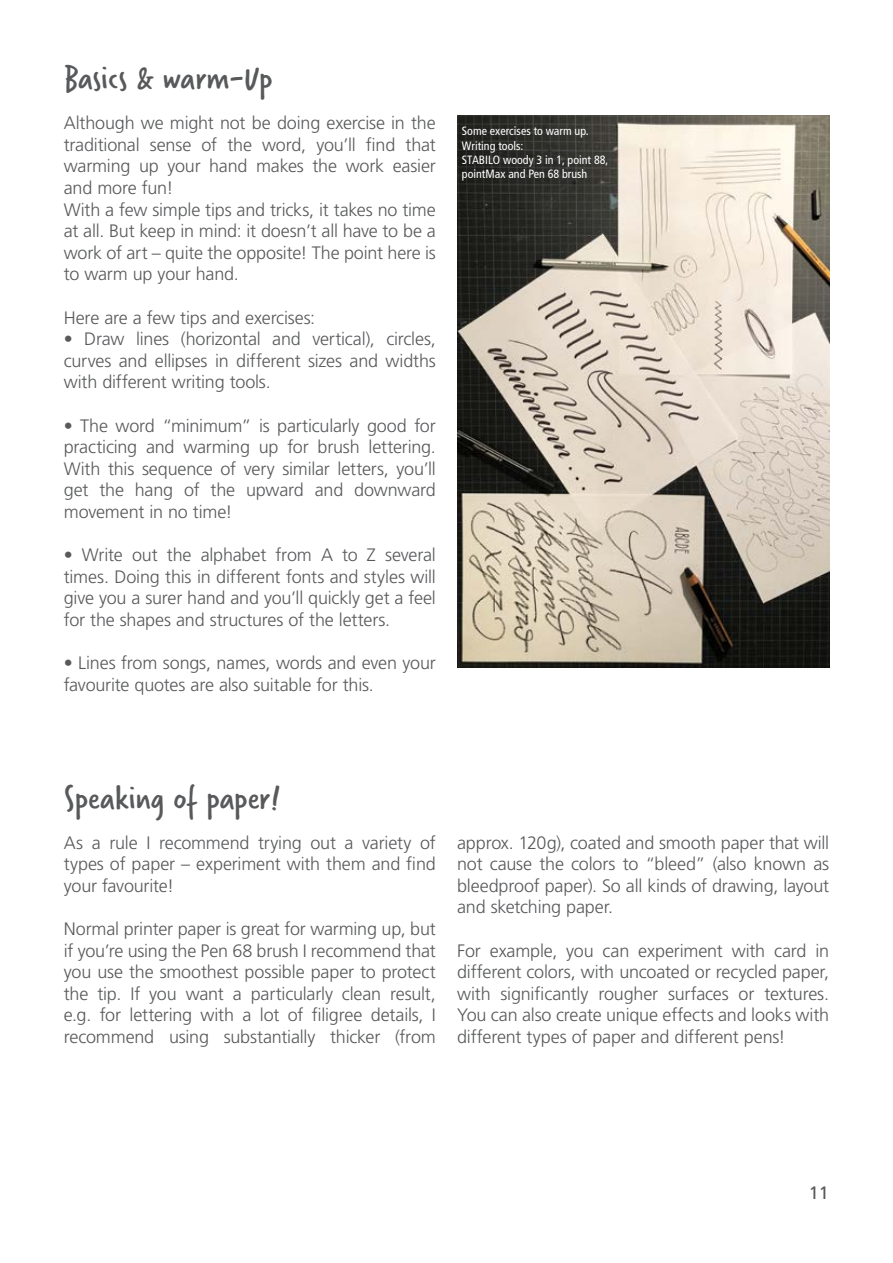
<style>
.page{position:relative;width:893px;height:1263px;background:#fff}
.page>*{position:absolute;margin:0;border:0;box-sizing:border-box;transform-origin:0 0}
.t1{font:36px "Verveine Corp";color:#58595b}
.t2{font:300 18px/21.6px "Frutiger LT Std";letter-spacing:-.01em;color:#58595b;text-align:justify}
.t3{font:18px "Frutiger LT Std";color:#58595b}
.t4{font:condensed 12px/14.4px "Frutiger LT Std";color:#fff}
</style>
<div class="page">
<img style="left:457px;top:116px;width:372px;height:551px">
<h1 class="t1" style="left:64px;top:53px;width:210px">Basics &amp; warm-Up</h1>
<p class="t2" style="left:64px;top:112px;width:374px;text-align:left">Although we might not be doing exercise in the traditional sense of the word, you’ll find that warming up your hand makes the work easier and more fun!<br>With a few simple tips and tricks, it takes no time at all. But keep in mind: it doesn’t all have to be a work of art – quite the opposite! The point here is to warm up your hand.</p>
<p class="t2" style="left:64px;top:307px;width:253px">Here are a few tips and exercises:</p>
<p class="t2" style="left:64px;top:328px;width:374px">• Draw lines (horizontal and vertical), circles, curves and ellipses in different sizes and widths with different writing tools.</p>
<p class="t2" style="left:64px;top:415px;width:374px">• The word “minimum” is particularly good for practicing and warming up for brush lettering.<br>With this sequence of very similar letters, you’ll get the hang of the upward and downward movement in no time!</p>
<p class="t2" style="left:64px;top:544px;width:374px">• Write out the alphabet from A to Z several times. Doing this in different fonts and styles will give you a surer hand and you’ll quickly get a feel for the shapes and structures of the letters.</p>
<p class="t2" style="left:64px;top:652px;width:374px">• Lines from songs, names, words and even your favourite quotes are also suitable for this.</p>
<p class="t4" style="left:462px;top:124px;width:148px">Some exercises to warm up.<br>Writing tools:<br>STABILO woody 3 in 1, point 88, pointMax and Pen 68 brush</p>
<h1 class="t1" style="left:64px;top:773px;width:218px">Speaking of paper!</h1>
<p class="t2" style="left:64px;top:832px;width:374px">As a rule I recommend trying out a variety of types of paper – experiment with them and find your favourite!</p>
<p class="t2" style="left:64px;top:918px;width:374px">Normal printer paper is great for warming up, but if you’re using the Pen 68 brush I recommend that you use the smoothest possible paper to protect the tip. If you want a particularly clean result, e.g. for lettering with a lot of filigree details, I recommend using substantially thicker (from</p>
<p class="t2" style="left:457px;top:832px;width:374px">approx. 120g), coated and smooth paper that will not cause the colors to “bleed” (also known as bleedproof paper). So all kinds of drawing, layout and sketching paper.</p>
<p class="t2" style="left:457px;top:940px;width:374px">For example, you can experiment with card in different colors, with uncoated or recycled paper, with significantly rougher surfaces or textures.<br>You can also create unique effects and looks with different types of paper and different pens!</p>
<p class="t3" style="left:809px;top:1182px;width:22px">11</p>
</div>
